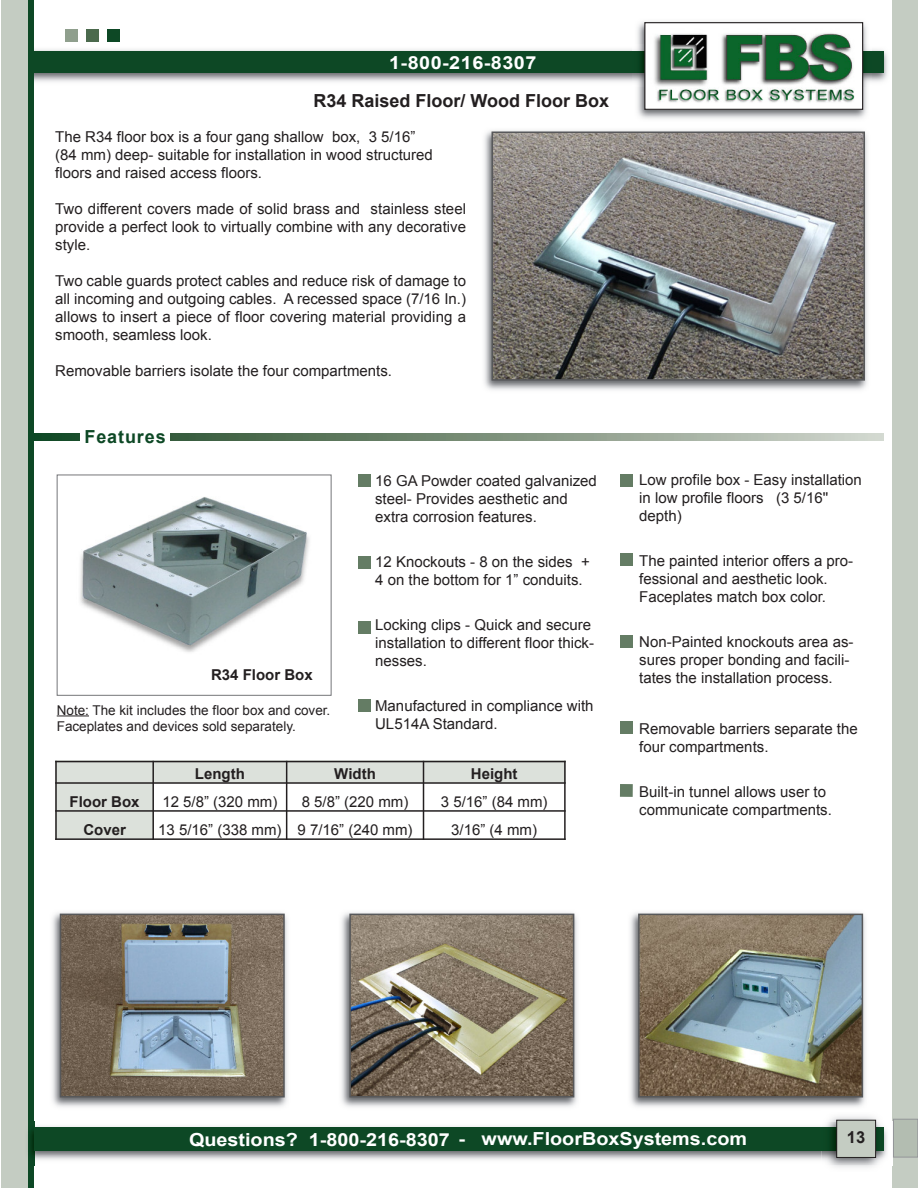
<style>
.page{position:relative;width:918px;height:1188px;background:#fff}
.page>*{position:absolute;margin:0;border:0;box-sizing:border-box;transform-origin:0 0}
.t1{font:700 18px "Arial";color:#fff;scale:1.1 1}
.t2{font:700 18px "Arial";color:#231f20}
.t3{font:700 18px "Arial";letter-spacing:.025em;color:#fff;scale:1.1 1}
.t4{font:700 18px "Arial";letter-spacing:.05em;color:#0d4825}
.t5{font:700 16.5px "Arial";color:#231f20}
.t6{font:15px/18px "Arial";color:#231f20}
.t7{font:700 15px "Arial";color:#231f20}
.t8{font:13.5px/16.2px "Arial";color:#231f20}
</style>
<div class="page">
<img style="left:34px;top:49px;width:854px;height:33px">
<div style="left:31px;top:51px;width:853px;height:22px;background:#0d4825"></div>
<img style="left:484px;top:130px;width:384px;height:260px">
<img style="left:495px;top:135px;width:367px;height:243px">
<div style="left:492px;top:132px;width:373px;height:249px;border:2px solid #57585a"></div>
<img style="left:80px;top:497px;width:230px;height:155px">
<div style="left:57px;top:475px;width:275px;height:221px;border:1px solid #757679"></div>
<div style="left:55px;top:761px;width:98px;height:22px;background:#dce1db"></div>
<div style="left:153px;top:761px;width:134px;height:22px;background:#dce1db"></div>
<div style="left:287px;top:761px;width:137px;height:22px;background:#dce1db"></div>
<div style="left:424px;top:761px;width:142px;height:22px;background:#dce1db"></div>
<div style="left:55px;top:783px;width:98px;height:28px;background:#dce1db"></div>
<div style="left:55px;top:811px;width:98px;height:29px;background:#dce1db"></div>
<hr style="left:55px;top:761px;width:2px;height:79px;background:#231f20">
<hr style="left:152px;top:761px;width:2px;height:79px;background:#231f20">
<hr style="left:286px;top:761px;width:1px;height:79px;background:#231f20">
<hr style="left:423px;top:761px;width:1px;height:79px;background:#231f20">
<hr style="left:564px;top:761px;width:2px;height:79px;background:#231f20">
<hr style="left:55px;top:761px;width:511px;height:1px;background:#231f20">
<hr style="left:55px;top:782px;width:511px;height:2px;background:#231f20">
<hr style="left:55px;top:810px;width:511px;height:2px;background:#231f20">
<hr style="left:55px;top:838px;width:511px;height:2px;background:#231f20">
<div style="left:358px;top:474px;width:13px;height:13px;background:#647c64"></div>
<div style="left:358px;top:621px;width:13px;height:13px;background:#647c64"></div>
<div style="left:620px;top:553px;width:13px;height:13px;background:#647c64"></div>
<div style="left:620px;top:721px;width:13px;height:13px;background:#647c64"></div>
<div style="left:358px;top:556px;width:13px;height:12px;background:#647c64"></div>
<div style="left:358px;top:699px;width:13px;height:13px;background:#647c64"></div>
<div style="left:620px;top:474px;width:13px;height:12px;background:#647c64"></div>
<div style="left:620px;top:635px;width:13px;height:13px;background:#647c64"></div>
<hr style="left:57px;top:716px;width:32px;height:1px;background:#231f20">
<img style="left:52px;top:912px;width:235px;height:195px">
<img style="left:63px;top:917px;width:219px;height:178px">
<div style="left:60px;top:914px;width:225px;height:184px;border:2px solid #57585a"></div>
<img style="left:341px;top:912px;width:236px;height:195px">
<img style="left:352px;top:917px;width:219px;height:178px">
<div style="left:349px;top:914px;width:225px;height:184px;border:2px solid #57585a"></div>
<img style="left:630px;top:912px;width:235px;height:195px">
<img style="left:641px;top:917px;width:219px;height:178px">
<div style="left:638px;top:914px;width:225px;height:184px;border:2px solid #57585a"></div>
<div style="left:620px;top:784px;width:13px;height:13px;background:#647c64"></div>
<img style="left:34px;top:433px;width:850px;height:7px">
<div style="left:81px;top:430px;width:89px;height:25px;background:#fff"></div>
<div style="left:893px;top:0;width:25px;height:1187px;background:#c4ccc2"></div>
<div style="left:24px;top:0;width:10px;height:1188px;background:#0d4825"></div>
<div style="left:1px;top:0;width:27px;height:1188px;background:#c4ccc2"></div>
<img style="left:633px;top:21px;width:238px;height:98px">
<div style="left:645px;top:23px;width:218px;height:86px;background:#fff"></div>
<div style="left:644px;top:22px;width:219px;height:88px;border:1px solid #231f20"></div>
<img style="left:654px;top:33px;width:200px;height:70px">
<div style="left:65px;top:29px;width:13px;height:13px;background:#8f9f8d"></div>
<div style="left:86px;top:29px;width:13px;height:13px;background:#4b6a4d"></div>
<div style="left:107px;top:29px;width:13px;height:13px;background:#0d4825"></div>
<img style="left:30px;top:1122px;width:791px;height:43px">
<div style="left:34px;top:1127px;width:850px;height:24px;background:#0d4825"></div>
<img style="left:821px;top:1116px;width:66px;height:52px">
<img style="left:821px;top:1127px;width:63px;height:24px">
<div style="left:837px;top:1120px;width:39px;height:37px;background:#c4ccc2"></div>
<div style="left:837px;top:1120px;width:39px;height:38px;border:1px solid #231f20"></div>
<div style="left:894px;top:1119px;width:24px;height:38px;background:#b3bdb1"></div>
<div style="left:893px;top:1119px;width:25px;height:38px;border:1px solid #939598"></div>
<p class="t3" style="left:389px;top:52px;width:135px">1-800-216-8307</p>
<p class="t2" style="left:313px;top:91px;width:297px">R34 Raised Floor/ Wood Floor Box</p>
<p class="t6" style="left:55px;top:128px;width:379px">The R34 floor box is a four gang shallow box, 3 5/16” (84 mm) deep- suitable for installation in wood structured floors and raised access floors.</p>
<p class="t6" style="left:55px;top:200px;width:412px;text-align:justify">Two different covers made of solid brass and stainless steel provide a perfect look to virtually combine with any decorative style.</p>
<p class="t6" style="left:55px;top:272px;width:412px;text-align:justify">Two cable guards protect cables and reduce risk of damage to all incoming and outgoing cables. A recessed space (7/16 In.) allows to insert a piece of floor covering material providing a smooth, seamless look.</p>
<p class="t6" style="left:55px;top:362px;width:338px">Removable barriers isolate the four compartments.</p>
<p class="t4" style="left:84px;top:427px;width:83px">Features</p>
<p class="t7" style="left:211px;top:667px;width:103px">R34 Floor Box</p>
<p class="t8" style="left:57px;top:702px;width:275px">Note: The kit includes the floor box and cover.<br>Faceplates and devices sold separately.</p>
<p class="t6" style="left:375px;top:472px;width:223px">16 GA Powder coated galvanized steel- Provides aesthetic and extra corrosion features.</p>
<p class="t6" style="left:375px;top:553px;width:216px">12 Knockouts - 8 on the sides +<br>4 on the bottom for 1” conduits.</p>
<p class="t6" style="left:375px;top:616px;width:221px">Locking clips - Quick and secure installation to different floor thick&shy;nesses.</p>
<p class="t6" style="left:375px;top:697px;width:220px">Manufactured in compliance with<br>UL514A Standard.</p>
<p class="t7" style="left:195px;top:766px;width:51px">Length</p>
<p class="t7" style="left:334px;top:766px;width:43px">Width</p>
<p class="t7" style="left:471px;top:766px;width:48px">Height</p>
<p class="t7" style="left:70px;top:793px;width:71px">Floor Box</p>
<p class="t6" style="left:162px;top:793px;width:117px">12 5/8” (320 mm)</p>
<p class="t6" style="left:302px;top:793px;width:108px">8 5/8” (220 mm)</p>
<p class="t6" style="left:441px;top:793px;width:108px">3 5/16” (84 mm)</p>
<p class="t7" style="left:83px;top:822px;width:44px">Cover</p>
<p class="t6" style="left:158px;top:821px;width:256px">13 5/16” (338 mm) 9 7/16” (240 mm)</p>
<p class="t6" style="left:451px;top:821px;width:87px">3/16” (4 mm)</p>
<p class="t6" style="left:639px;top:471px;width:224px">Low profile box - Easy installation in low profile floors (3 5/16'' depth)</p>
<p class="t6" style="left:639px;top:552px;width:216px">The painted interior offers a pro&shy;fessional and aesthetic look.<br>Faceplates match box color.</p>
<p class="t6" style="left:639px;top:633px;width:216px">Non-Painted knockouts area as&shy;sures proper bonding and facili&shy;tates the installation process.</p>
<p class="t6" style="left:639px;top:720px;width:220px">Removable barriers separate the four compartments.</p>
<p class="t6" style="left:639px;top:783px;width:194px">Built-in tunnel allows user to communicate compartments.</p>
<p class="t1" style="left:189px;top:1129px;width:509px">Questions? 1-800-216-8307 - www.FloorBoxSystems.com</p>
<p class="t5" style="left:847px;top:1128px;width:20px">13</p>
</div>
